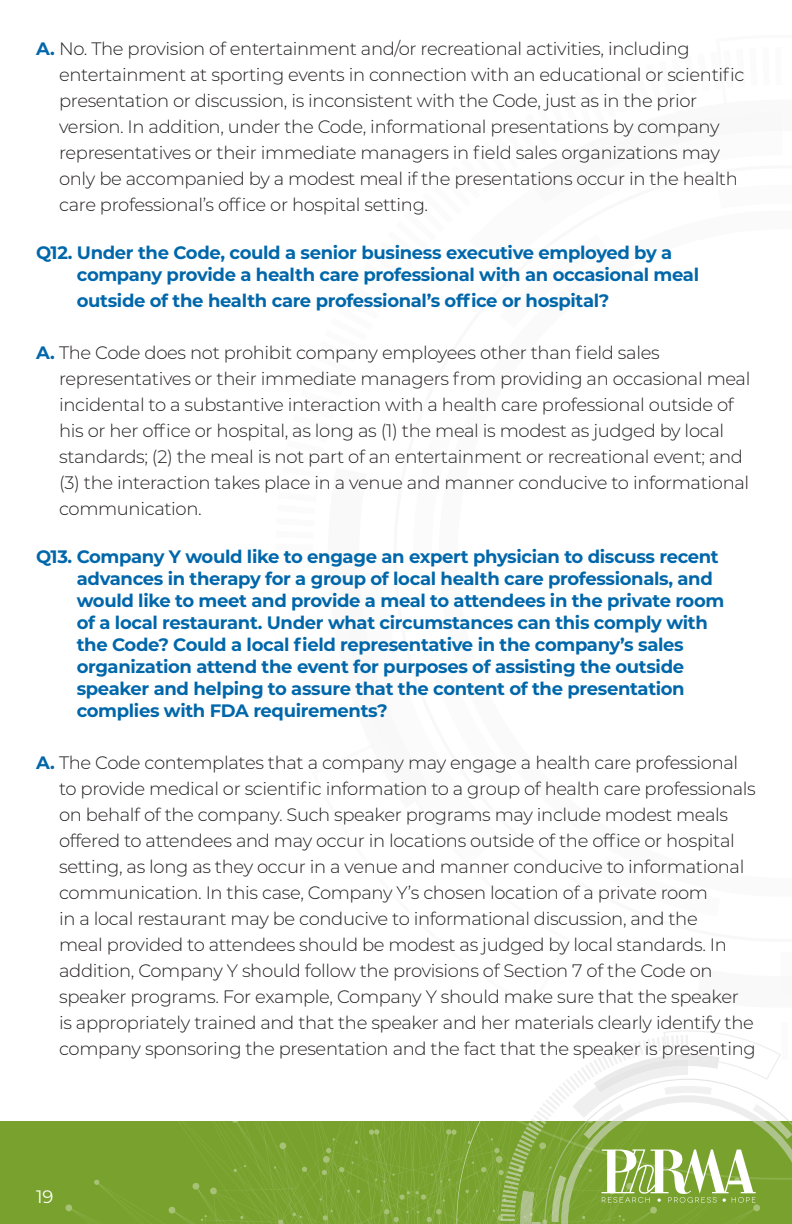
<style>
.page{position:relative;width:792px;height:1224px;background:#fff}
.page>*{position:absolute;margin:0;border:0;box-sizing:border-box;transform-origin:0 0}
.t1{font:300 18px/26px "Montserrat";letter-spacing:-.02em;color:#231f20}
.t2{font:700 18px/22px "Montserrat";letter-spacing:-.02em;color:#0067aa}
.t3{font:18px "Montserrat";color:#fff}
.s1{font-weight:700;color:#0067aa}
</style>
<div class="page">
<div style="left:0;top:1121px;width:169px;height:103px;background:#78a22d"></div>
<svg style="left:169px;top:1030px;width:623px;height:194px"></svg>
<p class="t1" style="left:59px;top:35px;width:687px;text-indent:-23px"><span class="s1">A.</span> No. The provision of entertainment and/or recreational activities, including entertainment at sporting events in connection with an educational or scientific presentation or discussion, is inconsistent with the Code, just as in the prior version. In addition, under the Code, informational presentations by company representatives or their immediate managers in field sales organizations may only be accompanied by a modest meal if the presentations occur in the health care professional’s office or hospital setting.</p>
<p class="t2" style="left:77px;top:241px;width:624px;text-indent:-41px">Q12. Under the Code, could a senior business executive employed by a company provide a health care professional with an occasional meal</p>
<p class="t2" style="left:77px;top:289px;width:534px">outside of the health care professional’s office or hospital?</p>
<p class="t1" style="left:59px;top:339px;width:693px;text-indent:-23px"><span class="s1">A.</span> The Code does not prohibit company employees other than field sales representatives or their immediate managers from providing an occasional meal incidental to a substantive interaction with a health care professional outside of his or her office or hospital, as long as (1) the meal is modest as judged by local standards; (2) the meal is not part of an entertainment or recreational event; and (3) the interaction takes place in a venue and manner conducive to informational communication.</p>
<p class="t2" style="left:77px;top:545px;width:649px;text-indent:-41px">Q13. Company Y would like to engage an expert physician to discuss recent advances in therapy for a group of local health care professionals, and would like to meet and provide a meal to attendees in the private room of a local restaurant. Under what circumstances can this comply with the Code? Could a local field representative in the company’s sales organization attend the event for purposes of assisting the outside speaker and helping to assure that the content of the presentation complies with FDA requirements?</p>
<p class="t1" style="left:59px;top:749px;width:698px;text-indent:-23px"><span class="s1">A.</span> The Code contemplates that a company may engage a health care professional to provide medical or scientific information to a group of health care professionals on behalf of the company. Such speaker programs may include modest meals offered to attendees and may occur in locations outside of the office or hospital setting, as long as they occur in a venue and manner conducive to informational communication. In this case, Company Y’s chosen location of a private room<br>in a local restaurant may be conducive to informational discussion, and the<br>meal provided to attendees should be modest as judged by local standards. In addition, Company Y should follow the provisions of Section 7 of the Code on speaker programs. For example, Company Y should make sure that the speaker is appropriately trained and that the speaker and her materials clearly identify the company sponsoring the presentation and the fact that the speaker is presenting</p>
<p class="t3" style="left:36px;top:1184px;width:19px">19</p>
</div>
